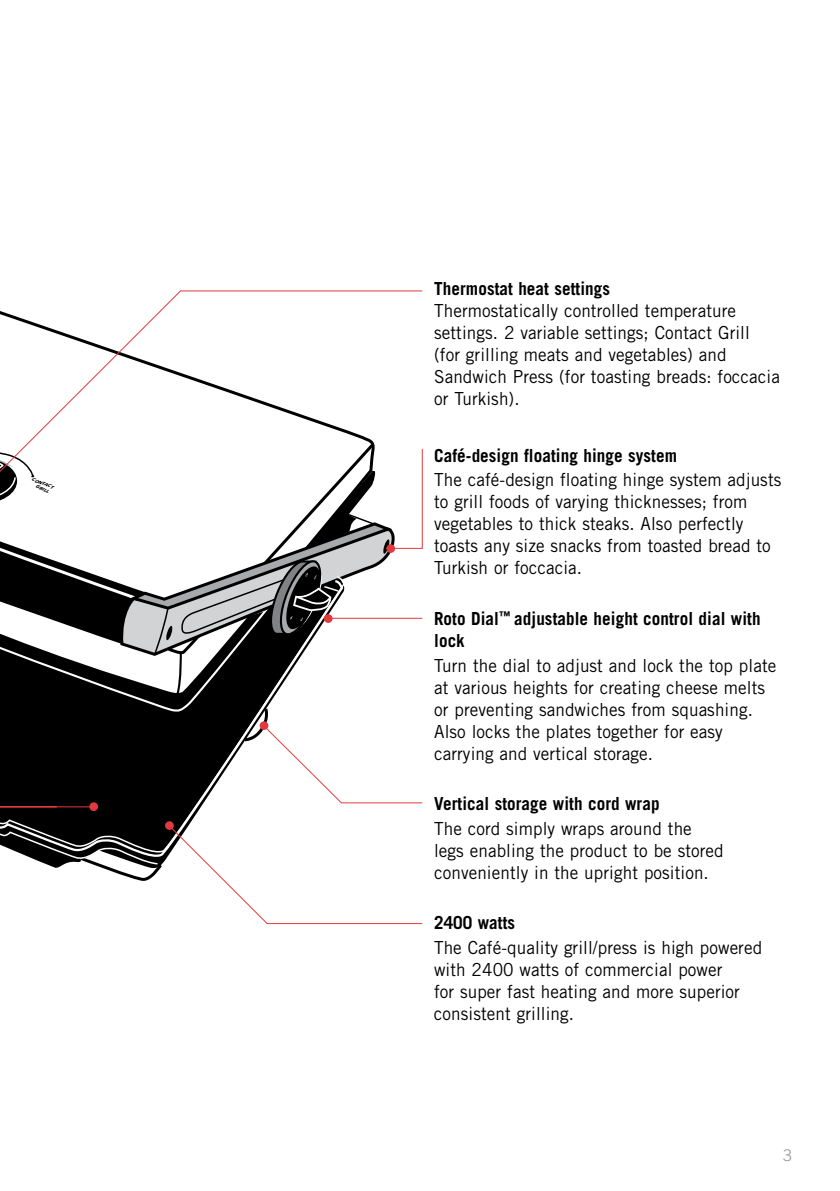
<style>
.page{position:relative;width:840px;height:1191px;background:#fff}
.page>*{position:absolute;margin:0;border:0;box-sizing:border-box;transform-origin:0 0}
.t1{font:18px/22px "Trade Gothic";letter-spacing:.005em;color:#000;scale:.95 1}
.t2{font:700 18px/22px "Trade Gothic";letter-spacing:.005em;color:#000;scale:.95 1}
.t3{font:300 16px "Trade Gothic";color:#8f9194}
.t4{font:italic 900 4.4px/5.2px "Frutiger";color:#000;scale:1.12 1}
</style>
<div class="page">
<svg style="left:0;top:696px;width:275px;height:10px"></svg>
<svg style="left:0;top:481px;width:423px;height:215px"></svg>
<svg style="left:0;top:706px;width:423px;height:218px"></svg>
<svg style="left:0;top:290px;width:423px;height:191px"></svg>
<div style="left:386px;top:544px;width:9px;height:9px;background:#e03a3e;border-radius:50%"></div>
<div style="left:324px;top:614px;width:8px;height:9px;background:#e03a3e;border-radius:50%"></div>
<div style="left:259px;top:721px;width:9px;height:9px;background:#e03a3e;border-radius:50%"></div>
<div style="left:165px;top:821px;width:9px;height:9px;background:#e03a3e;border-radius:50%"></div>
<div style="left:89px;top:802px;width:9px;height:9px;background:#e03a3e;border-radius:50%"></div>
<p class="t4" style="left:38px;top:479px;width:16px;text-indent:-6px;rotate:21deg">CONTACT<br>GRILL</p>
<p class="t2" style="left:434px;top:278px;width:187px">Thermostat heat settings</p>
<p class="t1" style="left:434px;top:300px;width:365px">Thermostatically controlled temperature settings. 2 variable settings; Contact Grill (for grilling meats and vegetables) and Sandwich Press (for toasting breads: foccacia or Turkish).</p>
<p class="t2" style="left:434px;top:444px;width:257px">Café-design floating hinge system</p>
<p class="t1" style="left:434px;top:469px;width:367px">The café-design floating hinge system adjusts to grill foods of varying thicknesses; from vegetables to thick steaks. Also perfectly toasts any size snacks from toasted bread to Turkish or foccacia.</p>
<p class="t2" style="left:434px;top:607px;width:345px">Roto Dial<sup>™</sup> adjustable height control dial with lock</p>
<p class="t1" style="left:434px;top:654px;width:361px">Turn the dial to adjust and lock the top plate at various heights for creating cheese melts or preventing sandwiches from squashing.<br>Also locks the plates together for easy carrying and vertical storage.</p>
<p class="t2" style="left:434px;top:792px;width:239px">Vertical storage with cord wrap</p>
<p class="t1" style="left:434px;top:817px;width:306px">The cord simply wraps around the legs enabling the product to be stored conveniently in the upright position.</p>
<p class="t2" style="left:434px;top:911px;width:87px">2400 watts</p>
<p class="t1" style="left:434px;top:936px;width:347px">The Café-quality grill/press is high powered with 2400 watts of commercial power<br>for super fast heating and more superior consistent grilling.</p>
<p class="t3" style="left:782px;top:1145px;width:10px">3</p>
</div>
